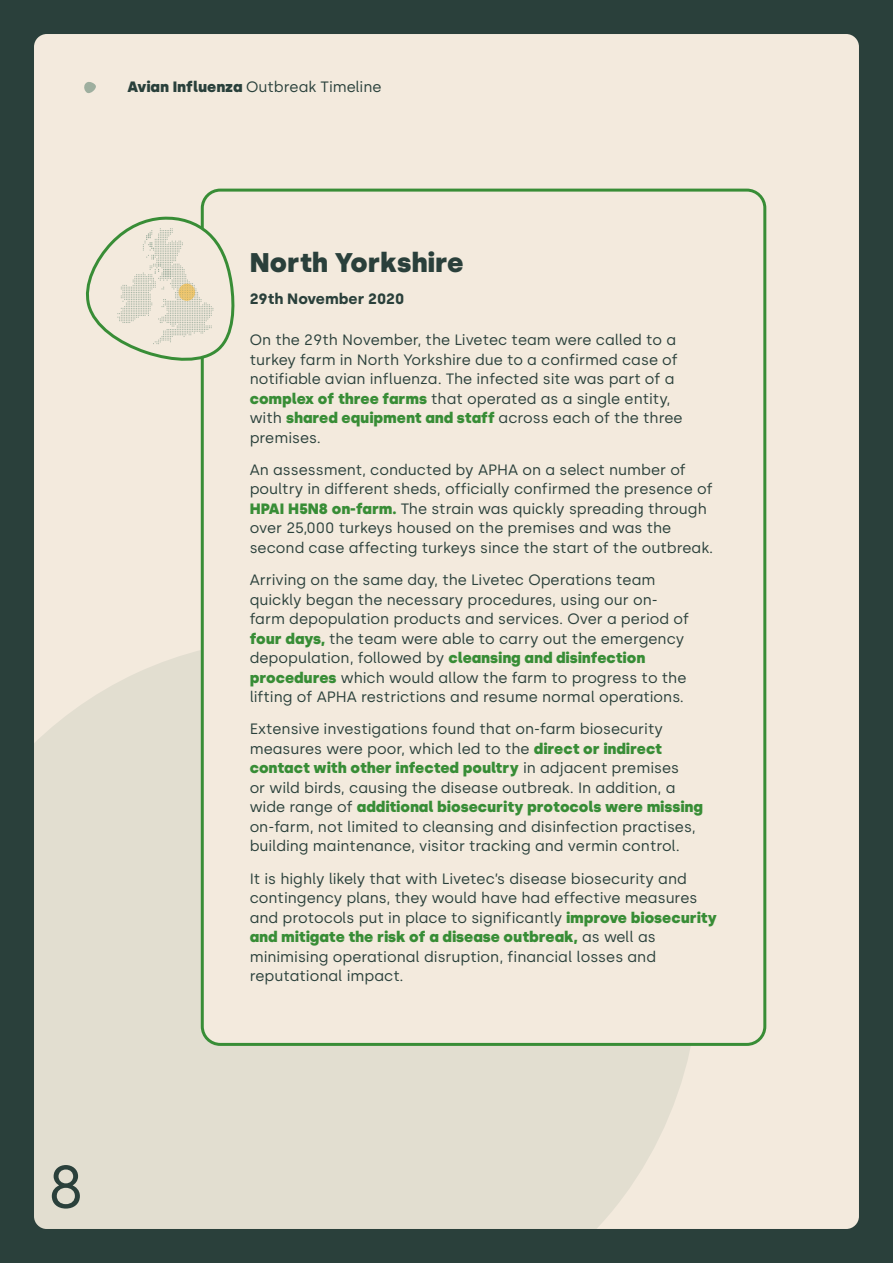
<style>
.page{position:relative;width:893px;height:1263px;background:#2a403b}
.page>*{position:absolute;margin:0;border:0;box-sizing:border-box;transform-origin:0 0}
.t1{font:60px "Silka";color:#2a403b}
.t2{font:900 27px "Silka";color:#2a403b}
.t3{font:15px/19.5px "Silka";color:#2a403b}
.t4{font:15px "Silka";color:#29403b}
.t5{font:700 15px "Silka";color:#2a403b}
.s1{font-weight:900}
.s2{font-weight:900;color:#388d36}
</style>
<div class="page">
<div style="left:34px;top:34px;width:825px;height:1195px;background:#f3eadd;border-radius:13px"></div>
<svg style="left:84px;top:82px;width:12px;height:11px"></svg>
<svg style="left:34px;top:625px;width:657px;height:604px;background:#e3dfd1"></svg>
<div style="left:202px;top:190px;width:563px;height:854px;background:#f3eadd;border-radius:18px"></div>
<div style="left:201px;top:189px;width:565px;height:857px;border:3px solid #388d36;border-radius:18px"></div>
<svg style="left:86px;top:214px;width:149px;height:149px"></svg>
<p class="t4" style="left:128px;top:78px;width:255px"><span class="s1">Avian Influenza</span> Outbreak Timeline</p>
<h2 class="t2" style="left:250px;top:246px;width:215px">North Yorkshire</h2>
<p class="t5" style="left:250px;top:290px;width:156px">29th November 2020</p>
<p class="t3" style="left:250px;top:330px;width:434px">On the 29th November, the Livetec team were called to a turkey farm in North Yorkshire due to a confirmed case of notifiable avian influenza. The infected site was part of a <span class="s2">complex of three farms</span> that operated as a single entity, with <span class="s2">shared equipment and staff</span> across each of the three premises.</p>
<p class="t3" style="left:250px;top:460px;width:465px">An assessment, conducted by APHA on a select number of poultry in different sheds, officially confirmed the presence of <span class="s2">HPAI H5N8 on-farm.</span> The strain was quickly spreading through over 25,000 turkeys housed on the premises and was the second case affecting turkeys since the start of the outbreak.</p>
<p class="t3" style="left:250px;top:570px;width:441px">Arriving on the same day, the Livetec Operations team quickly began the necessary procedures, using our on&shy;farm depopulation products and services. Over a period of <span class="s2">four days,</span> the team were able to carry out the emergency depopulation, followed by <span class="s2">cleansing and disinfection procedures</span> which would allow the farm to progress to the lifting of APHA restrictions and resume normal operations.</p>
<p class="t3" style="left:250px;top:719px;width:455px">Extensive investigations found that on-farm biosecurity measures were poor, which led to the <span class="s2">direct or indirect contact with other infected poultry</span> in adjacent premises<br>or wild birds, causing the disease outbreak. In addition, a wide range of <span class="s2">additional biosecurity protocols were missing </span>on-farm, not limited to cleansing and disinfection practises, building maintenance, visitor tracking and vermin control.</p>
<p class="t3" style="left:250px;top:869px;width:469px">It is highly likely that with Livetec’s disease biosecurity and contingency plans, they would have had effective measures and protocols put in place to significantly <span class="s2">improve biosecurity and mitigate the risk of a disease outbreak,</span> as well as minimising operational disruption, financial losses and reputational impact.</p>
<h1 class="t1" style="left:47px;top:1151px;width:39px">8</h1>
</div>
